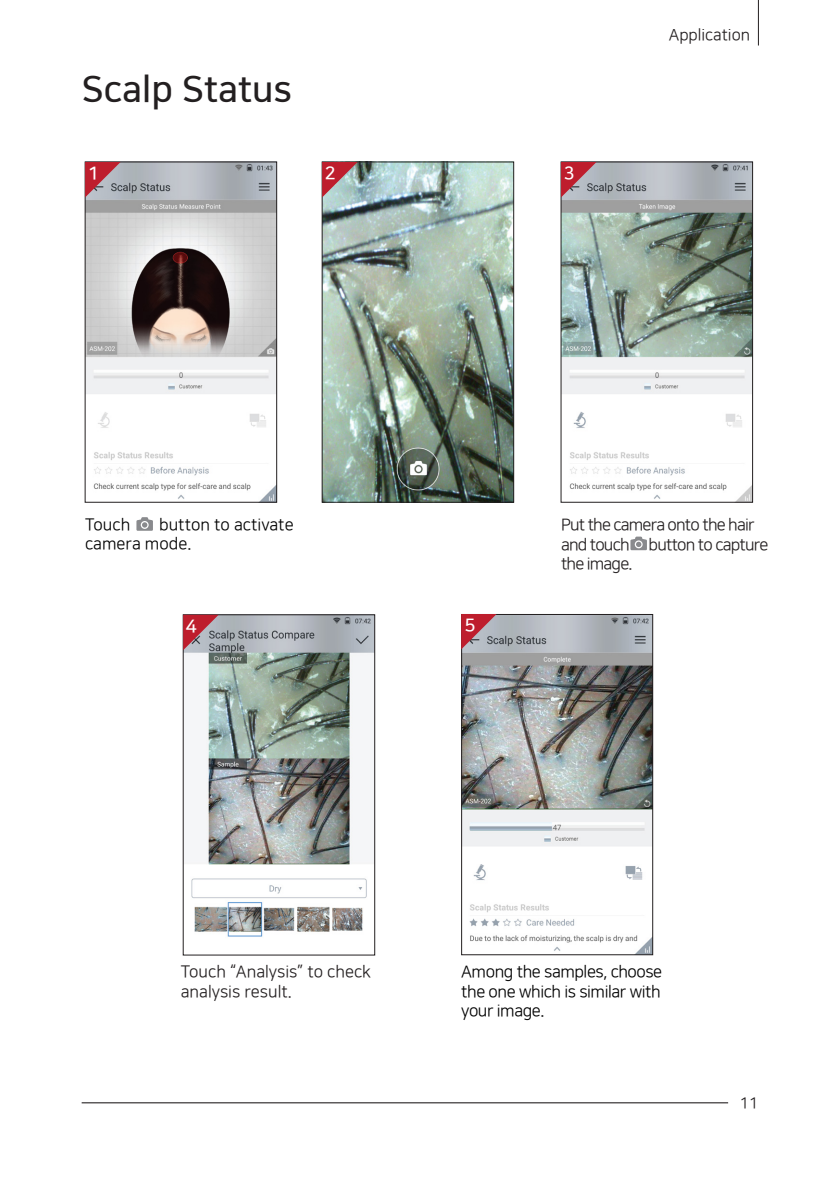
<style>
.page{position:relative;width:840px;height:1191px;background:#fff}
.page>*{position:absolute;margin:0;border:0;box-sizing:border-box;transform-origin:0 0}
.t1{font:36px "Nanum Square B";color:#231f20}
.t2{font:18px "Nanum Square B";color:#fff}
.t3{font:16.4px/19.8px "Nanum Square R";letter-spacing:-.025em;color:#000;text-align:justify}
.t4{font:16.4px/19.8px "Nanum Square R";letter-spacing:-.05em;color:#231f20}
.t5{font:16.4px/19.8px "Nanum Square R";color:#231f20}
.t6{font:16.4px/19.8px "Nanum Square R";color:#000}
.t7{font:16px "Nanum Square R";color:#231f20}
.t8{font:15.4px "Nanum Square R";color:#231f20}
</style>
<div class="page">
<img style="left:463px;top:616px;width:187px;height:337px">
<img style="left:185px;top:616px;width:188px;height:321px">
<img style="left:562px;top:163px;width:188px;height:338px">
<img style="left:323px;top:163px;width:189px;height:338px">
<img style="left:87px;top:163px;width:188px;height:338px">
<hr style="left:82px;top:1102px;width:645px;height:1px;background:#231f20">
<hr style="left:757px;top:0;width:1px;height:45px;background:#231f20">
<svg style="left:136px;top:517px;width:17px;height:14px"></svg>
<svg style="left:630px;top:536px;width:16px;height:14px"></svg>
<div style="left:560px;top:161px;width:192px;height:342px;border:1px solid #231f20"></div>
<div style="left:183px;top:614px;width:192px;height:341px;border:1px solid #231f20"></div>
<svg style="left:183px;top:615px;width:35px;height:35px"></svg>
<div style="left:461px;top:614px;width:191px;height:341px;border:1px solid #231f20"></div>
<svg style="left:461px;top:614px;width:35px;height:35px"></svg>
<svg style="left:560px;top:162px;width:36px;height:35px"></svg>
<div style="left:321px;top:161px;width:193px;height:342px;border:1px solid #231f20"></div>
<div style="left:85px;top:161px;width:192px;height:342px;border:1px solid #231f20"></div>
<svg style="left:85px;top:162px;width:35px;height:35px"></svg>
<svg style="left:322px;top:162px;width:35px;height:35px"></svg>
<h1 class="t1" style="left:82px;top:70px;width:211px">Scalp Status</h1>
<p class="t2" style="left:88px;top:164px;width:12px">1</p>
<p class="t2" style="left:325px;top:164px;width:12px">2</p>
<p class="t2" style="left:563px;top:164px;width:12px">3</p>
<p class="t7" style="left:668px;top:26px;width:83px">Application</p>
<p class="t3" style="left:85px;top:515px;width:47px">Touch</p>
<p class="t6" style="left:85px;top:515px;width:210px;text-indent:74px">button to activate camera mode.</p>
<p class="t2" style="left:186px;top:616px;width:12px">4</p>
<p class="t2" style="left:464px;top:616px;width:12px">5</p>
<p class="t4" style="left:560px;top:515px;width:209px">Put the camera onto the hair and touch button to capture the image.</p>
<p class="t5" style="left:181px;top:962px;width:192px">Touch “Analysis” to check analysis result.</p>
<p class="t3" style="left:461px;top:962px;width:202px">Among the samples, choose the one which is similar with your image.</p>
<p class="t8" style="left:739px;top:1095px;width:20px">11</p>
</div>
